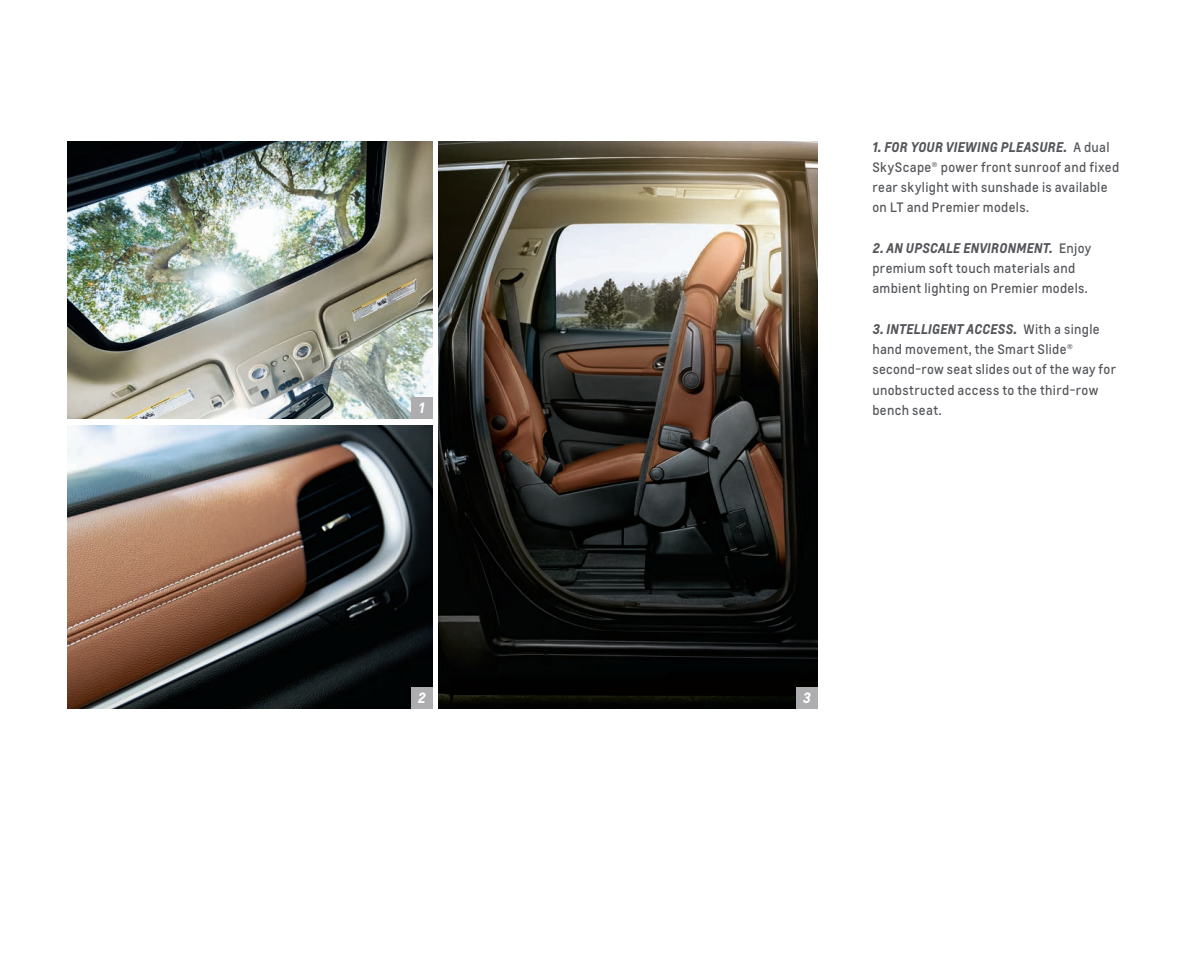
<style>
.page{position:relative;width:1188px;height:972px;background:#fff}
.page>*{position:absolute;margin:0;border:0;box-sizing:border-box;transform-origin:0 0}
.t1{font:italic 700 13.8px "Louis";color:#fff}
.t2{font:italic 700 13.2px "Louis";letter-spacing:.005em;color:#54555a}
.t3{font:12.75px/20.2px "Louis";letter-spacing:.025em;color:#54555a}
.s1{font-weight:400;font-style:normal;font-size:12.75px}
</style>
<div class="page">
<img style="left:68px;top:425px;width:364px;height:284px">
<img style="left:438px;top:142px;width:380px;height:567px">
<img style="left:68px;top:142px;width:364px;height:276px">
<div style="left:411px;top:397px;width:21px;height:21px;background:#adadaf"></div>
<div style="left:411px;top:687px;width:21px;height:22px;background:#adadaf"></div>
<div style="left:796px;top:687px;width:22px;height:22px;background:#adadaf"></div>
<p class="t2" style="left:872px;top:138px;width:239px">1. FOR YOUR VIEWING PLEASURE. <span class="s1">A dual</span></p>
<p class="t3" style="left:872px;top:157px;width:248px">SkyScape® power front sunroof and fixed rear skylight with sunshade is available on LT and Premier models.</p>
<p class="t2" style="left:872px;top:239px;width:220px">2. AN UPSCALE ENVIRONMENT. <span class="s1">Enjoy</span></p>
<p class="t3" style="left:872px;top:258px;width:217px">premium soft touch materials and ambient lighting on Premier models.</p>
<p class="t2" style="left:872px;top:320px;width:229px">3. INTELLIGENT ACCESS. <span class="s1">With a single</span></p>
<p class="t3" style="left:872px;top:339px;width:245px">hand movement, the Smart Slide® second-row seat slides out of the way for unobstructed access to the third-row</p>
<p class="t1" style="left:419px;top:399px;width:7px">1</p>
<p class="t3" style="left:872px;top:400px;width:71px">bench seat.</p>
<p class="t1" style="left:418px;top:689px;width:9px">2</p>
<p class="t1" style="left:803px;top:689px;width:9px">3</p>
</div>
